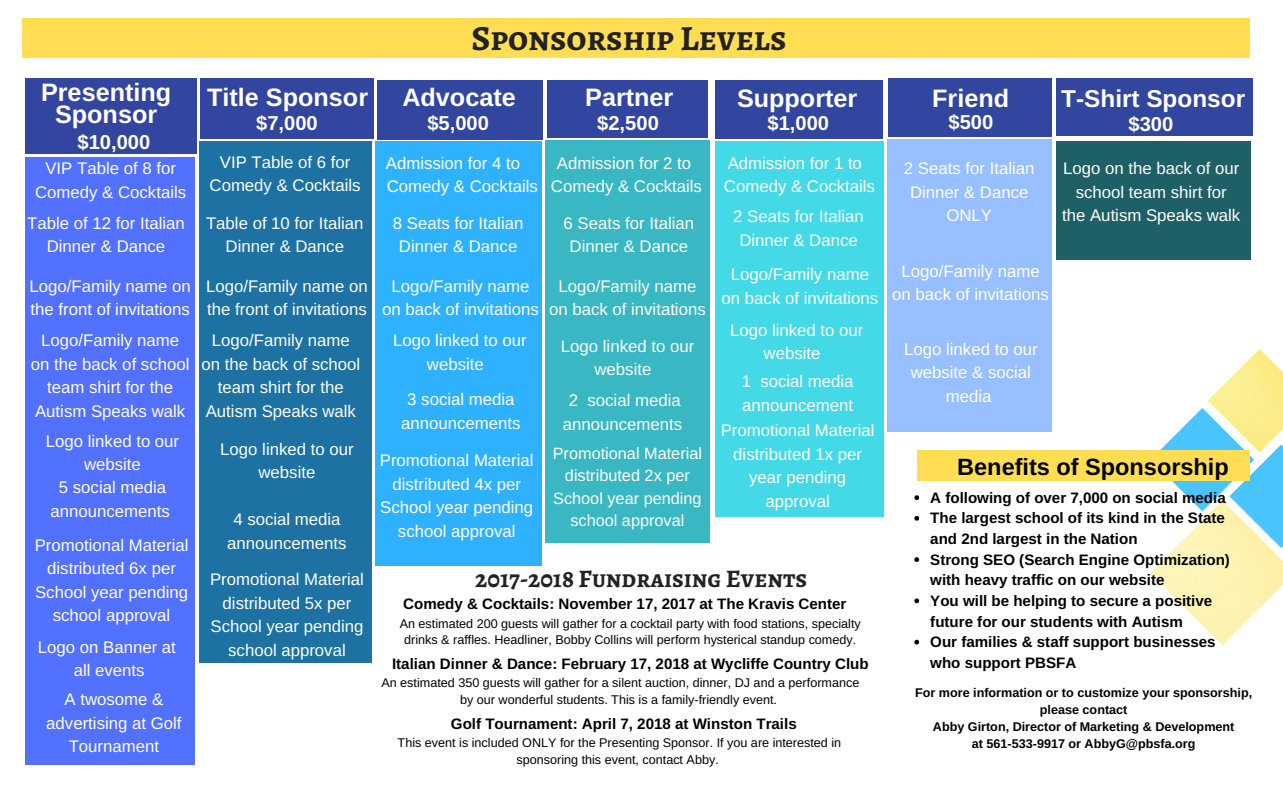
<style>
.page{position:relative;width:1283px;height:788px;background:#fff}
.page>*{position:absolute;margin:0;border:0;box-sizing:border-box;transform-origin:0 0}
.t1{font:700 35.25px "Alegreya SC";color:#222}
.t2{font:700 25.25px/22.5px "Arimo";color:#fff;text-align:center}
.t3{font:700 25.25px "Alegreya SC";color:#222}
.t4{font:700 24.38px "Arimo";color:#fff}
.t5{font:700 23.5px "Arimo";color:#000}
.t6{font:700 20.12px "Arimo";color:#fff}
.t7{font:16.75px/23.5px "Arimo";color:#fff;text-align:center}
.t8{font:16.25px/22.5px "Arimo";color:#fff;text-align:center}
.t9{font:700 15.12px/20.6px "Arimo";color:#000}
.t10{font:12.62px/16.9px "Arimo";color:#000;text-align:center}
.t11{font:700 12.62px/16.9px "Arimo";color:#000;text-align:center}
</style>
<div class="page">
<img style="left:1208px;top:349px;width:74px;height:95px">
<img style="left:1160px;top:408px;width:94px;height:92px">
<img style="left:1229px;top:444px;width:53px;height:56px">
<div style="left:23px;top:19px;width:1227px;height:39px;background:#ffde54"></div>
<div style="left:714px;top:142px;width:169px;height:375px;background:#44d9e6"></div>
<div style="left:25px;top:79px;width:172px;height:75px;background:#33469f"></div>
<div style="left:201px;top:79px;width:173px;height:60px;background:#33469f"></div>
<div style="left:1056px;top:142px;width:194px;height:118px;background:#1e6066"></div>
<div style="left:377px;top:81px;width:166px;height:59px;background:#33469f"></div>
<div style="left:546px;top:141px;width:164px;height:402px;background:#39b7c2"></div>
<div style="left:375px;top:142px;width:167px;height:423px;background:#2eb2ff"></div>
<div style="left:548px;top:81px;width:160px;height:57px;background:#33469f"></div>
<div style="left:199px;top:142px;width:172px;height:521px;background:#1d72a3"></div>
<div style="left:714px;top:81px;width:168px;height:58px;background:#33469f"></div>
<div style="left:888px;top:79px;width:163px;height:58px;background:#33469f"></div>
<div style="left:887px;top:139px;width:164px;height:292px;background:#98bfff"></div>
<div style="left:1056px;top:79px;width:196px;height:57px;background:#33469f"></div>
<img style="left:1150px;top:500px;width:132px;height:145px">
<div style="left:917px;top:450px;width:333px;height:31px;background:#ffde54"></div>
<svg style="left:914px;top:495px;width:5px;height:5px"></svg>
<svg style="left:914px;top:516px;width:5px;height:4px"></svg>
<svg style="left:914px;top:557px;width:5px;height:5px"></svg>
<svg style="left:914px;top:598px;width:5px;height:5px"></svg>
<svg style="left:914px;top:639px;width:5px;height:5px"></svg>
<div style="left:25px;top:157px;width:170px;height:607px;background:#5271ff"></div>
<h1 class="t1" style="left:471px;top:14px;width:317px">Sponsorship Levels</h1>
<h2 class="t2" style="left:41px;top:81px;width:132px">Presenting<br>Sponsor</h2>
<p class="t6" style="left:78px;top:131px;width:74px">$10,000</p>
<p class="t7" style="left:35px;top:157px;width:153px">VIP Table of 8 for<br>Comedy &amp; Cocktails</p>
<p class="t7" style="left:27px;top:211px;width:159px">Table of 12 for Italian<br>Dinner &amp; Dance</p>
<p class="t7" style="left:29px;top:274px;width:163px;text-align:left">Logo/Family name on the front of invitations</p>
<p class="t7" style="left:31px;top:328px;width:160px">Logo/Family name on the back of school team shirt for the<br>Autism Speaks walk</p>
<p class="t7" style="left:46px;top:429px;width:135px">Logo linked to our website<br>5 social media announcements</p>
<p class="t7" style="left:35px;top:533px;width:155px">Promotional Material distributed 6x per<br>School year pending school approval</p>
<p class="t7" style="left:38px;top:635px;width:140px">Logo on Banner at all events</p>
<p class="t7" style="left:46px;top:687px;width:137px">A twosome &amp; advertising at Golf<br>Tournament</p>
<h2 class="t2" style="left:207px;top:86px;width:162px">Title Sponsor</h2>
<h2 class="t2" style="left:402px;top:86px;width:115px">Advocate</h2>
<h2 class="t2" style="left:585px;top:86px;width:90px">Partner</h2>
<p class="t6" style="left:256px;top:112px;width:63px">$7,000</p>
<p class="t6" style="left:427px;top:112px;width:63px">$5,000</p>
<p class="t6" style="left:597px;top:112px;width:63px">$2,500</p>
<p class="t6" style="left:767px;top:112px;width:63px">$1,000</p>
<h2 class="t2" style="left:737px;top:87px;width:122px">Supporter</h2>
<h2 class="t2" style="left:932px;top:87px;width:78px">Friend</h2>
<p class="t6" style="left:948px;top:111px;width:46px">$500</p>
<h3 class="t4" style="left:1061px;top:85px;width:185px">T-Shirt Sponsor</h3>
<p class="t6" style="left:1128px;top:113px;width:46px">$300</p>
<p class="t7" style="left:209px;top:150px;width:153px">VIP Table of 6 for<br>Comedy &amp; Cocktails</p>
<p class="t7" style="left:206px;top:211px;width:159px">Table of 10 for Italian<br>Dinner &amp; Dance</p>
<p class="t7" style="left:206px;top:274px;width:163px;text-align:left">Logo/Family name on the front of invitations</p>
<p class="t7" style="left:202px;top:328px;width:160px">Logo/Family name on the back of school team shirt for the<br>Autism Speaks walk</p>
<p class="t7" style="left:220px;top:437px;width:135px">Logo linked to our website</p>
<p class="t7" style="left:227px;top:507px;width:121px">4 social media announcements</p>
<p class="t7" style="left:210px;top:567px;width:155px">Promotional Material distributed 5x per<br>School year pending school approval</p>
<p class="t7" style="left:386px;top:151px;width:153px;text-align:left">Admission for 4 to<br>Comedy &amp; Cocktails</p>
<p class="t7" style="left:393px;top:211px;width:132px">8 Seats for Italian<br>Dinner &amp; Dance</p>
<p class="t7" style="left:382px;top:274px;width:158px">Logo/Family name on back of invitations</p>
<p class="t7" style="left:393px;top:328px;width:135px">Logo linked to our website</p>
<p class="t7" style="left:551px;top:151px;width:153px">Admission for 2 to<br>Comedy &amp; Cocktails</p>
<p class="t7" style="left:724px;top:151px;width:153px;text-align:left">Admission for 1 to<br>Comedy &amp; Cocktails</p>
<p class="t7" style="left:563px;top:211px;width:132px">6 Seats for Italian<br>Dinner &amp; Dance</p>
<p class="t7" style="left:733px;top:205px;width:132px">2 Seats for Italian<br>Dinner &amp; Dance</p>
<p class="t7" style="left:904px;top:157px;width:132px">2 Seats for Italian<br>Dinner &amp; Dance<br>ONLY</p>
<p class="t7" style="left:1062px;top:157px;width:180px">Logo on the back of our school team shirt for the Autism Speaks walk</p>
<p class="t7" style="left:721px;top:263px;width:158px">Logo/Family name on back of invitations</p>
<p class="t7" style="left:892px;top:259px;width:158px">Logo/Family name on back of invitations</p>
<p class="t7" style="left:549px;top:274px;width:158px">Logo/Family name on back of invitations</p>
<p class="t7" style="left:730px;top:318px;width:135px">Logo linked to our website</p>
<p class="t7" style="left:561px;top:334px;width:135px">Logo linked to our website</p>
<p class="t7" style="left:904px;top:337px;width:135px">Logo linked to our website &amp; social media</p>
<p class="t7" style="left:741px;top:370px;width:113px;text-align:left">1 social media announcement</p>
<p class="t7" style="left:401px;top:387px;width:121px">3 social media announcements</p>
<p class="t7" style="left:563px;top:388px;width:121px">2 social media announcements</p>
<p class="t7" style="left:720px;top:418px;width:155px">Promotional Material distributed 1x per year pending approval</p>
<p class="t8" style="left:553px;top:442px;width:151px">Promotional Material distributed 2x per<br>School year pending school approval</p>
<p class="t7" style="left:380px;top:448px;width:155px">Promotional Material distributed 4x per<br>School year pending school approval</p>
<h3 class="t5" style="left:957px;top:453px;width:273px">Benefits of Sponsorship</h3>
<p class="t9" style="left:930px;top:487px;width:301px">A following of over 7,000 on social media The largest school of its kind in the State and 2nd largest in the Nation<br>Strong SEO (Search Engine Optimization) with heavy traffic on our website<br>You will be helping to secure a positive future for our students with Autism<br>Our families &amp; staff support businesses who support PBSFA</p>
<h2 class="t3" style="left:475px;top:561px;width:333px">2017-2018 Fundraising Events</h2>
<p class="t9" style="left:403px;top:593px;width:445px">Comedy &amp; Cocktails: November 17, 2017 at The Kravis Center</p>
<p class="t10" style="left:400px;top:614px;width:462px">An estimated 200 guests will gather for a cocktail party with food stations, specialty drinks &amp; raffles. Headliner, Bobby Collins will perform hysterical standup comedy.</p>
<p class="t9" style="left:392px;top:653px;width:478px">Italian Dinner &amp; Dance: February 17, 2018 at Wycliffe Country Club</p>
<p class="t10" style="left:381px;top:673px;width:479px">An estimated 350 guests will gather for a silent auction, dinner, DJ and a performance by our wonderful students. This is a family-friendly event.</p>
<p class="t9" style="left:451px;top:713px;width:347px">Golf Tournament: April 7, 2018 at Winston Trails</p>
<p class="t10" style="left:397px;top:733px;width:445px">This event is included ONLY for the Presenting Sponsor. If you are interested in sponsoring this event, contact Abby.</p>
<p class="t11" style="left:915px;top:684px;width:338px">For more information or to customize your sponsorship, please contact<br>Abby Girton, Director of Marketing &amp; Development<br>at 561-533-9917 or AbbyG@pbsfa.org</p>
</div>
